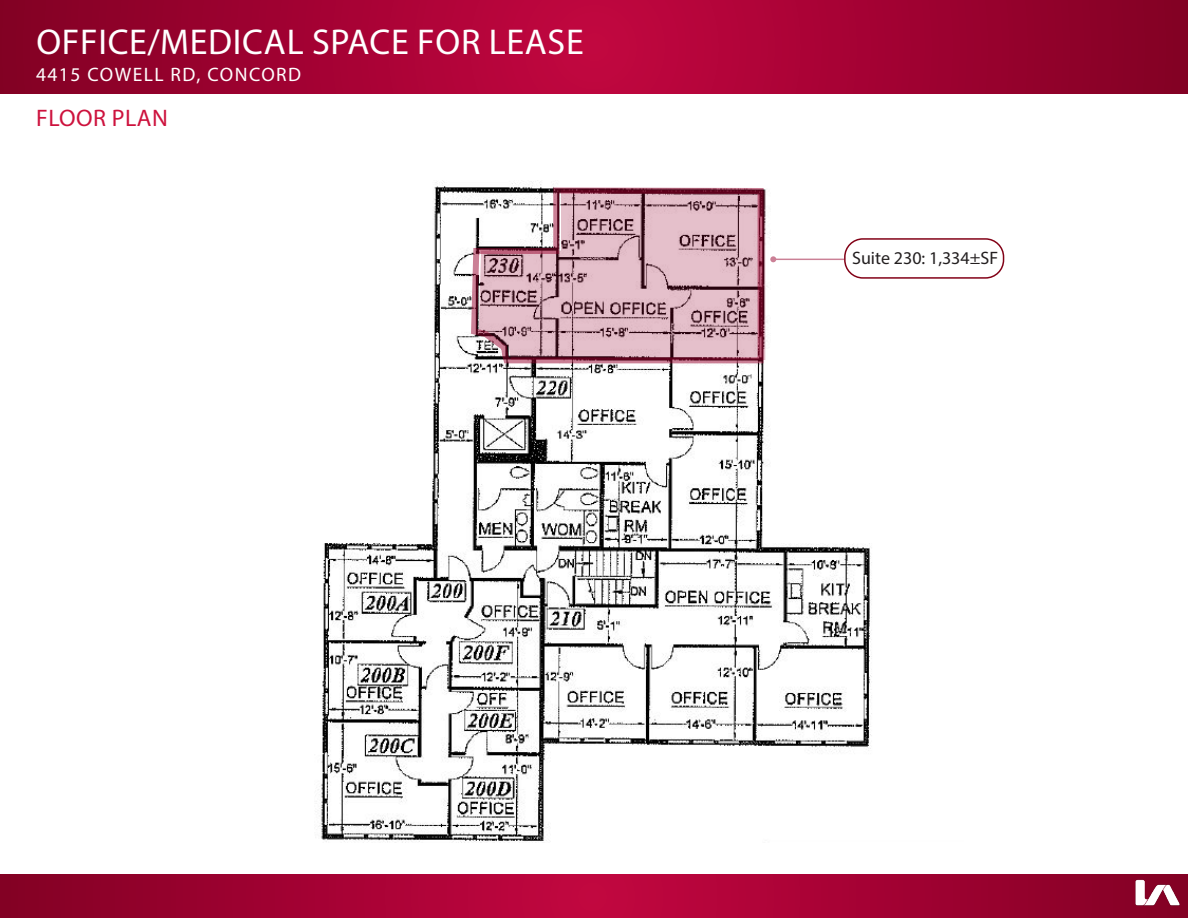
<style>
.page{position:relative;width:1188px;height:918px;background:#fff}
.page>*{position:absolute;margin:0;border:0;box-sizing:border-box;transform-origin:0 0}
.t1{font:36px "Myriad Pro";letter-spacing:.02em;color:#fff}
.Property_Name{font:24px "Myriad Pro";letter-spacing:.02em;color:#cd123d}
.t2{font:19.5px "Myriad Pro";letter-spacing:.075em;color:#fff}
.Pa0{font:18px "Myriad Pro";color:#231f20}
</style>
<div class="page">
<svg style="left:0;top:875px;width:1188px;height:43px;background:#a30232"></svg>
<svg style="left:0;top:0;width:1188px;height:94px;background:#a20232"></svg>
<img style="left:1130px;top:874px;width:56px;height:44px">
<img style="left:318px;top:180px;width:554px;height:662px">
<svg style="left:470px;top:186px;width:295px;height:179px;background:#c49faa"></svg>
<div style="left:845px;top:239px;width:159px;height:39px;background:#fff;border-radius:18px"></div>
<div style="left:844px;top:238px;width:160px;height:41px;border:2px solid #820116;border-radius:18px"></div>
<hr style="left:773px;top:259px;width:71px;height:1px;background:#98012d">
<svg style="left:770px;top:256px;width:6px;height:6px"></svg>
<p class="t1" style="left:36px;top:20px;width:549px">OFFICE/MEDICAL SPACE FOR LEASE</p>
<p class="t2" style="left:36px;top:62px;width:267px">4415 COWELL RD, CONCORD</p>
<p class="Property_Name" style="left:36px;top:103px;width:133px">FLOOR PLAN</p>
<p class="Pa0" style="left:852px;top:247px;width:147px">Suite 230: 1,334±SF</p>
</div>
